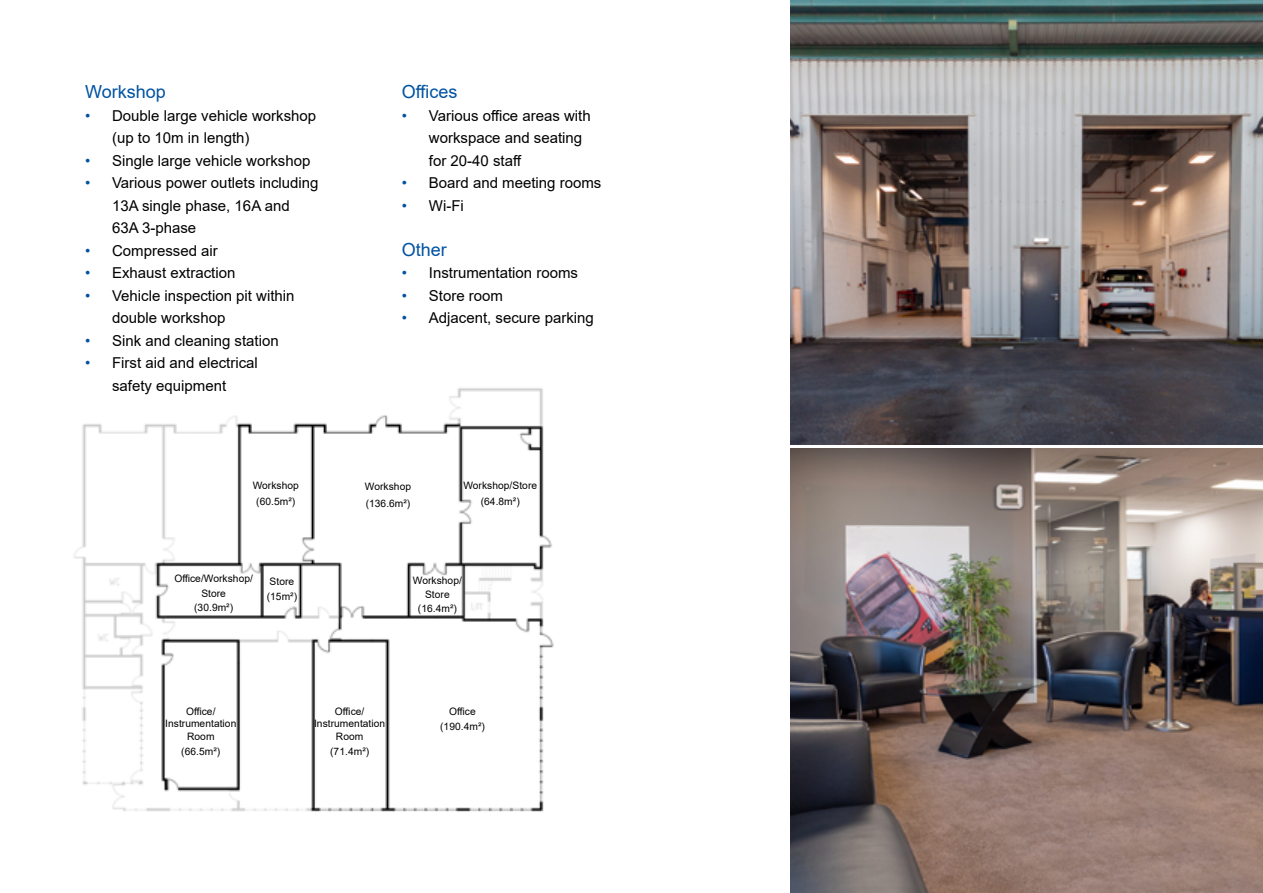
<style>
.page{position:relative;width:1263px;height:893px;background:#fff}
.page>*{position:absolute;margin:0;border:0;box-sizing:border-box;transform-origin:0 0}
.t1{font:18px "Arial";color:#0052a1}
.t2{font:15px/22.5px "Arial";color:#000}
.t3{font:10.2px/12.5px "Arial";letter-spacing:.005em;color:#000;text-align:center}
.s1{color:#0052a1}
</style>
<div class="page">
<img style="left:74px;top:388px;width:480px;height:424px">
<img style="left:790px;top:0;width:473px;height:893px">
<hr style="left:728px;top:445px;width:535px;height:3px;background:#fff">
<p class="t1" style="left:85px;top:79px;width:82px">Workshop</p>
<p class="t2" style="left:112px;top:104px;width:206px;text-indent:-27px"><span class="s1">•</span> Double large vehicle workshop (up to 10m in length)</p>
<p class="t2" style="left:85px;top:149px;width:227px"><span class="s1">•</span> Single large vehicle workshop</p>
<p class="t2" style="left:112px;top:172px;width:208px;text-indent:-27px"><span class="s1">•</span> Various power outlets including<br>13A single phase, 16A and<br>63A 3-phase</p>
<p class="t2" style="left:85px;top:239px;width:134px"><span class="s1">•</span> Compressed air</p>
<p class="t2" style="left:85px;top:262px;width:152px"><span class="s1">•</span> Exhaust extraction</p>
<p class="t2" style="left:112px;top:284px;width:184px;text-indent:-27px"><span class="s1">•</span> Vehicle inspection pit within double workshop</p>
<p class="t2" style="left:85px;top:329px;width:195px"><span class="s1">•</span> Sink and cleaning station</p>
<p class="t2" style="left:85px;top:352px;width:174px;text-align:center"><span class="s1">•</span> First aid and electrical safety equipment</p>
<p class="t3" style="left:253px;top:477px;width:48px;line-height:16.5px">Workshop (60.5m²)</p>
<p class="t1" style="left:402px;top:79px;width:57px">Offices</p>
<p class="t2" style="left:429px;top:104px;width:163px;text-indent:-27px"><span class="s1">•</span> Various office areas with workspace and seating for 20-40 staff</p>
<p class="t2" style="left:402px;top:172px;width:201px"><span class="s1">•</span> Board and meeting rooms</p>
<p class="t2" style="left:402px;top:194px;width:63px"><span class="s1">•</span> Wi-Fi</p>
<p class="t1" style="left:402px;top:237px;width:47px">Other</p>
<p class="t2" style="left:402px;top:262px;width:178px"><span class="s1">•</span> Instrumentation rooms</p>
<p class="t2" style="left:402px;top:284px;width:103px"><span class="s1">•</span> Store room</p>
<p class="t2" style="left:402px;top:307px;width:194px"><span class="s1">•</span> Adjacent, secure parking</p>
<p class="t3" style="left:365px;top:478px;width:48px;line-height:16.5px;text-align:left">Workshop (136.6m²)</p>
<p class="t3" style="left:463px;top:477px;width:75px;line-height:16.5px">Workshop/Store (64.8m²)</p>
<p class="t3" style="left:174px;top:572px;width:80px;line-height:14.1px">Office/Workshop/<br>Store<br>(30.9m²)</p>
<p class="t3" style="left:267px;top:574px;width:32px;line-height:15.1px;text-align:left">Store (15m²)</p>
<p class="t3" style="left:413px;top:574px;width:51px;line-height:14.1px">Workshop/<br>Store (16.4m²)</p>
<p class="t3" style="left:165px;top:705px;width:73px">Office/<br>Instrumentation<br>Room</p>
<p class="t3" style="left:181px;top:745px;width:40px">(66.5m²)</p>
<p class="t3" style="left:314px;top:705px;width:73px">Office/<br>Instrumentation<br>Room</p>
<p class="t3" style="left:330px;top:745px;width:40px">(71.4m²)</p>
<p class="t3" style="left:440px;top:704px;width:46px;line-height:15.1px">Office (190.4m²)</p>
</div>
